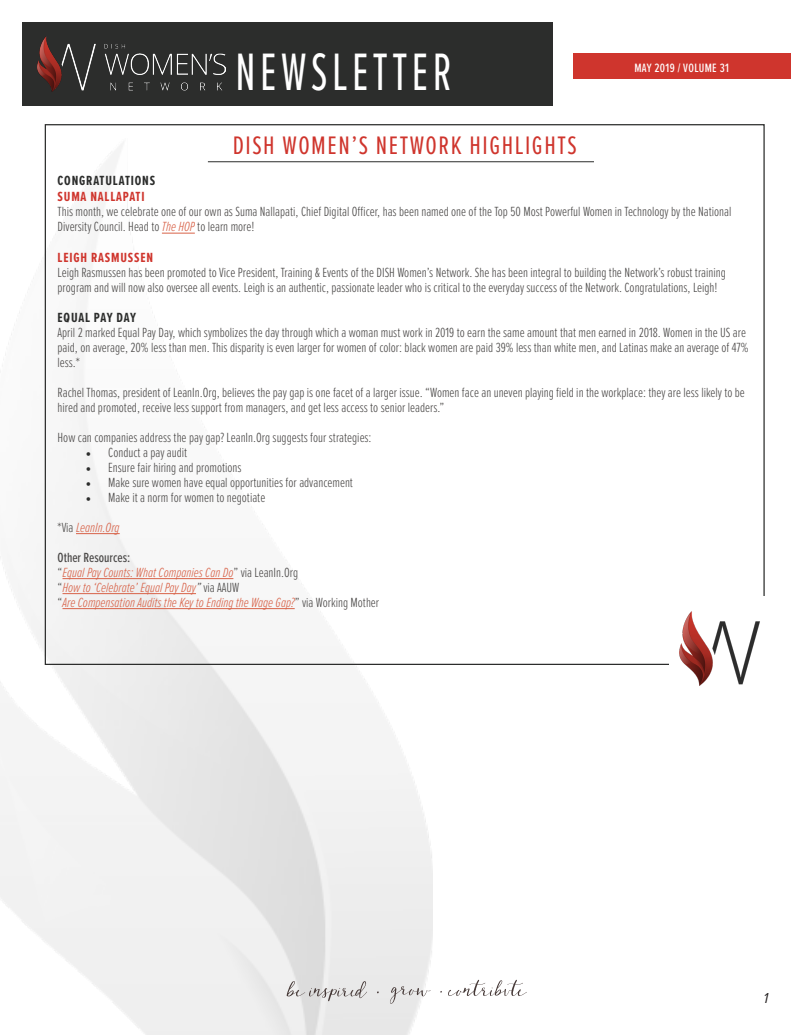
<style>
.page{position:relative;width:810px;height:1035px;background:#fff}
.page>*{position:absolute;margin:0;border:0;box-sizing:border-box;transform-origin:0 0}
.t1{font:54.62px "Proxima Nova Ex Cn";letter-spacing:.1em;color:#fff;scale:.85 1}
.t2{font:26.25px "Proxima Nova Ex Cn";letter-spacing:.06em;color:#cf352d}
.t3{font:italic 15px "Proxima Nova Ex Cn";color:#231f20}
.t4{font:300 13.75px/15px "Proxima Nova Ex Cn";color:#494746}
.t5{font:italic 300 13.75px "Proxima Nova Ex Cn";color:#d86248}
.t6{font:700 13.75px "Proxima Nova Ex Cn";letter-spacing:.06em;color:#cf352d}
.t7{font:700 13.75px "Proxima Nova Ex Cn";letter-spacing:.06em;color:#2c2d2c}
.t8{font:500 13.75px "Proxima Nova Ex Cn";color:#494746}
.t9{font:500 12.5px "Proxima Nova Ex Cn";letter-spacing:.03em;color:#fff}
.s1{font-style:italic;color:#d86248}
.s2{font-weight:700;color:#2c2d2c}
.s3{font-family:"Minion Pro";font-weight:400;color:#2c2d2c}
.s4{font-style:normal;color:#494746}
.s5{color:#494746}
</style>
<div class="page">
<img style="left:0;top:139px;width:432px;height:896px">
<hr style="left:208px;top:162px;width:386px;height:1px;background:#2c2d2c">
<div style="left:22px;top:22px;width:531px;height:84px;background:#2c2d2c"></div>
<img style="left:38px;top:37px;width:188px;height:55px">
<div style="left:573px;top:54px;width:217px;height:25px;background:#cf352d"></div>
<img style="left:679px;top:611px;width:81px;height:75px">
<hr style="left:162px;top:233px;width:33px;height:1px;background:#d86248">
<hr style="left:76px;top:533px;width:44px;height:1px;background:#d86248">
<hr style="left:63px;top:578px;width:170px;height:1px;background:#d86248">
<hr style="left:63px;top:593px;width:133px;height:1px;background:#d86248">
<hr style="left:63px;top:608px;width:232px;height:1px;background:#d86248">
<svg style="left:287px;top:981px;width:80px;height:20px;background:#d2d0d0"></svg>
<svg style="left:390px;top:986px;width:41px;height:18px"></svg>
<svg style="left:448px;top:980px;width:79px;height:16px"></svg>
<h1 class="t1" style="left:235px;top:32px;width:256px">NEWSLETTER</h1>
<p class="t2" style="left:233px;top:127px;width:345px">DISH WOMEN’S NETWORK HIGHLIGHTS</p>
<p class="t9" style="left:634px;top:58px;width:96px">MAY 2019 / VOLUME 31</p>
<p class="t7" style="left:58px;top:170px;width:99px">CONGRATULATIONS</p>
<p class="t6" style="left:58px;top:187px;width:88px">SUMA NALLAPATI</p>
<p class="t4" style="left:58px;top:204px;width:675px">This month, we celebrate one of our own as Suma Nallapati, Chief Digital Officer, has been named one of the Top 50 Most Powerful Women in Technology by the National<br>Diversity Council. Head to <span class="s1">The HOP</span> to learn more!</p>
<p class="t6" style="left:58px;top:247px;width:97px">LEIGH RASMUSSEN</p>
<p class="t4" style="left:58px;top:264px;width:670px">Leigh Rasmussen has been promoted to Vice President, Training &amp; Events of the DISH Women’s Network. She has been integral to building the Network’s robust training program and will now also oversee all events. Leigh is an authentic, passionate leader who is critical to the everyday success of the Network. Congratulations, Leigh!</p>
<p class="t4" style="left:58px;top:309px;width:692px"><span class="s2">EQUAL PAY DAY<br></span>April 2 marked Equal Pay Day, which symbolizes the day through which a woman must work in 2019 to earn the same amount that men earned in 2018. Women in the US are paid, on average, 20% less than men. This disparity is even larger for women of color: black women are paid 39% less than white men, and Latinas make an average of 47% less.*</p>
<p class="t4" style="left:58px;top:384px;width:689px">Rachel Thomas, president of LeanIn.Org, believes the pay gap is one facet of a larger issue. “Women face an uneven playing field in the workplace: they are less likely to be hired and promoted, receive less support from managers, and get less access to senior leaders.”</p>
<p class="t4" style="left:58px;top:429px;width:316px">How can companies address the pay gap? LeanIn.Org suggests four strategies:</p>
<p class="t4" style="left:86px;top:444px;width:103px"><span class="s3">•</span> Conduct a pay audit</p>
<p class="t4" style="left:86px;top:459px;width:157px"><span class="s3">•</span> Ensure fair hiring and promotions</p>
<p class="t4" style="left:86px;top:474px;width:269px"><span class="s3">•</span> Make sure women have equal opportunities for advancement</p>
<p class="t4" style="left:86px;top:489px;width:181px"><span class="s3">•</span> Make it a norm for women to negotiate</p>
<p class="t5" style="left:58px;top:517px;width:64px"><span class="s4">*Via</span> LeanIn.Org</p>
<p class="t8" style="left:58px;top:547px;width:74px">Other Resources:</p>
<p class="t5" style="left:58px;top:562px;width:242px"><span class="s4">“</span>Equal Pay Counts: What Companies Can Do<span class="s4">” via LeanIn.Org</span></p>
<p class="t5" style="left:58px;top:577px;width:183px"><span class="s4">“</span>How to ‘Celebrate’ Equal Pay Day<span class="s5">”</span> <span class="s4">via AAUW</span></p>
<p class="t5" style="left:58px;top:592px;width:323px"><span class="s4">“</span>Are Compensation Audits the Key to Ending the Wage Gap?<span class="s4">” via Working Mother</span></p>
<p class="t3" style="left:764px;top:988px;width:6px">1</p>
</div>
